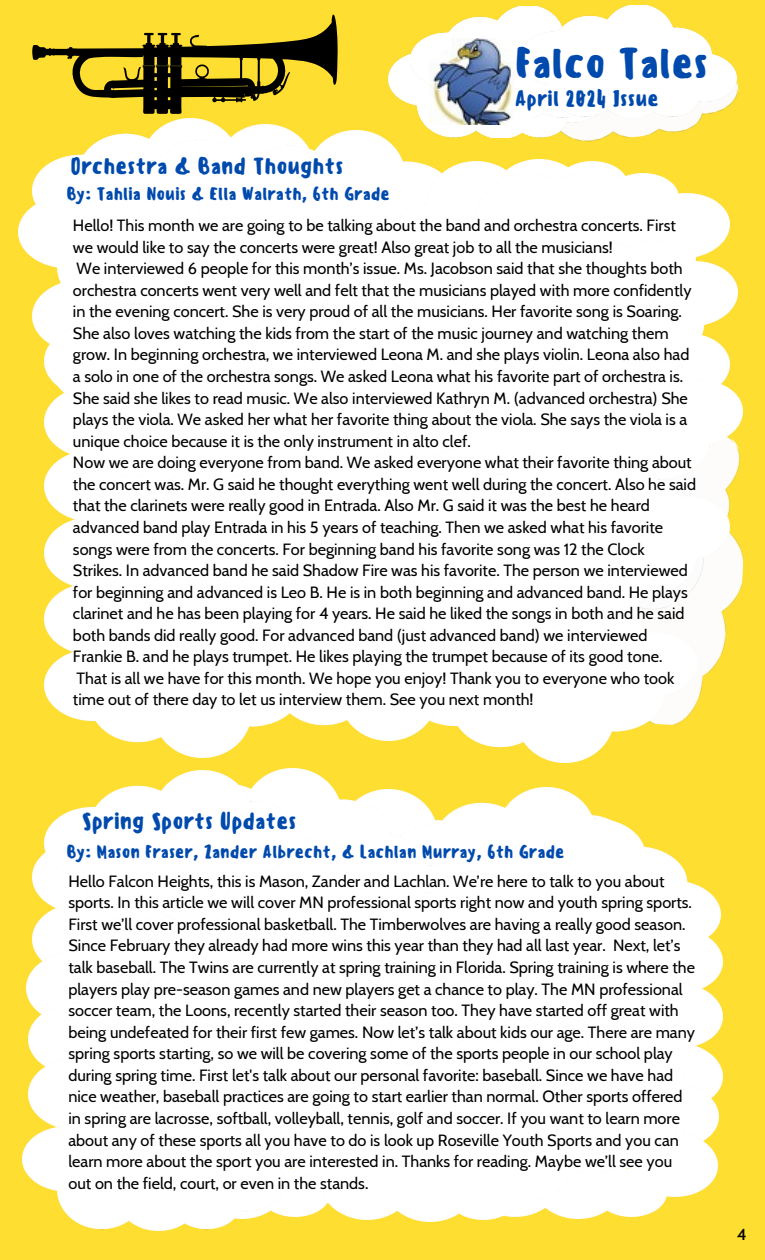
<style>
.page{position:relative;width:765px;height:1260px;background:#ffde32}
.page>*{position:absolute;margin:0;border:0;box-sizing:border-box;transform-origin:0 0}
.t1{font:500 41.62px "Sensei";color:#004aad}
.t2{font:500 22.5px "Sensei";color:#004aad}
.t3{font:500 21.12px "Sensei";color:#004aad}
.t4{font:500 17.5px "Sensei";color:#004aad}
.t5{font:16.25px/21.5px "Cabin";color:#000}
.t6{font:500 16.25px "Cabin";color:#000}
</style>
<div class="page">
<img style="left:679px;top:863px;width:42px;height:55px">
<img style="left:278px;top:769px;width:110px;height:66px">
<img style="left:27px;top:915px;width:196px;height:131px">
<img style="left:44px;top:770px;width:291px;height:152px">
<img style="left:535px;top:82px;width:204px;height:60px">
<img style="left:388px;top:54px;width:217px;height:83px">
<img style="left:410px;top:6px;width:217px;height:112px">
<img style="left:429px;top:39px;width:86px;height:85px">
<img style="left:520px;top:5px;width:217px;height:112px">
<img style="left:679px;top:918px;width:44px;height:152px">
<img style="left:388px;top:788px;width:291px;height:119px">
<div style="left:223px;top:835px;width:291px;height:117px;background:#fff"></div>
<img style="left:570px;top:1067px;width:148px;height:152px">
<div style="left:256px;top:927px;width:132px;height:142px;background:#fff"></div>
<img style="left:671px;top:907px;width:12px;height:152px">
<div style="left:381px;top:857px;width:290px;height:152px;background:#fff"></div>
<div style="left:92px;top:952px;width:291px;height:117px;background:#fff"></div>
<div style="left:29px;top:967px;width:290px;height:55px;background:#fff"></div>
<div style="left:85px;top:1009px;width:290px;height:58px;background:#fff"></div>
<div style="left:29px;top:1022px;width:290px;height:72px;background:#fff"></div>
<div style="left:91px;top:1067px;width:290px;height:27px;background:#fff"></div>
<img style="left:22px;top:1094px;width:257px;height:137px">
<div style="left:388px;top:963px;width:291px;height:60px;background:#fff"></div>
<div style="left:388px;top:1023px;width:291px;height:152px;background:#fff"></div>
<div style="left:279px;top:1069px;width:291px;height:152px;background:#fff"></div>
<img style="left:58px;top:118px;width:157px;height:41px">
<img style="left:107px;top:124px;width:291px;height:35px">
<img style="left:32px;top:311px;width:12px;height:29px">
<img style="left:18px;top:159px;width:234px;height:152px">
<div style="left:44px;top:289px;width:208px;height:118px;background:#fff"></div>
<img style="left:197px;top:131px;width:291px;height:151px">
<img style="left:388px;top:160px;width:234px;height:104px">
<img style="left:439px;top:172px;width:290px;height:92px">
<div style="left:252px;top:264px;width:195px;height:143px;background:#fff"></div>
<div style="left:447px;top:240px;width:290px;height:119px;background:#fff"></div>
<img style="left:697px;top:520px;width:47px;height:166px">
<div style="left:439px;top:311px;width:290px;height:48px;background:#fff"></div>
<div style="left:547px;top:511px;width:182px;height:115px;background:#fff"></div>
<div style="left:285px;top:359px;width:167px;height:89px;background:#fff"></div>
<div style="left:44px;top:407px;width:291px;height:67px;background:#fff"></div>
<div style="left:44px;top:474px;width:212px;height:66px;background:#fff"></div>
<div style="left:44px;top:540px;width:212px;height:66px;background:#fff"></div>
<img style="left:44px;top:606px;width:197px;height:152px">
<div style="left:256px;top:448px;width:291px;height:141px;background:#fff"></div>
<div style="left:452px;top:359px;width:291px;height:152px;background:#fff"></div>
<img style="left:475px;top:611px;width:222px;height:151px">
<div style="left:285px;top:546px;width:291px;height:152px;background:#fff"></div>
<img style="left:230px;top:589px;width:291px;height:152px">
<svg style="left:32px;top:15px;width:306px;height:99px"></svg>
<p class="t2" style="left:71px;top:152px;width:274px">Orchestra &amp; Band Thoughts</p>
<p class="t4" style="left:66px;top:183px;width:325px">By: Tahlia Nouis &amp; Ella Walrath, 6th Grade</p>
<p class="t1" style="left:515px;top:39px;width:195px">Falco Tales</p>
<p class="t3" style="left:515px;top:86px;width:145px">April 2024 Issue</p>
<p class="t5" style="left:73px;top:215px;width:604px">Hello! This month we are going to be talking about the band and orchestra concerts. First we would like to say the concerts were great! Also great job to all the musicians!</p>
<p class="t5" style="left:73px;top:258px;width:620px">We interviewed 6 people for this month’s issue. Ms. Jacobson said that she thoughts both orchestra concerts went very well and felt that the musicians played with more confidently in the evening concert. She is very proud of all the musicians. Her favorite song is Soaring.<br>She also loves watching the kids from the start of the music journey and watching them grow. In beginning orchestra, we interviewed Leona M. and she plays violin. Leona also had a solo in one of the orchestra songs. We asked Leona what his favorite part of orchestra is.<br>She said she likes to read music. We also interviewed Kathryn M. (advanced orchestra) She plays the viola. We asked her what her favorite thing about the viola. She says the viola is a unique choice because it is the only instrument in alto clef.</p>
<p class="t5" style="left:73px;top:452px;width:625px">Now we are doing everyone from band. We asked everyone what their favorite thing about the concert was. Mr. G said he thought everything went well during the concert. Also he said that the clarinets were really good in Entrada. Also Mr. G said it was the best he heard advanced band play Entrada in his 5 years of teaching. Then we asked what his favorite songs were from the concerts. For beginning band his favorite song was 12 the Clock Strikes. In advanced band he said Shadow Fire was his favorite. The person we interviewed for beginning and advanced is Leo B. He is in both beginning and advanced band. He plays clarinet and he has been playing for 4 years. He said he liked the songs in both and he said both bands did really good. For advanced band (just advanced band) we interviewed Frankie B. and he plays trumpet. He likes playing the trumpet because of its good tone.</p>
<p class="t5" style="left:73px;top:667px;width:603px">That is all we have for this month. We hope you enjoy! Thank you to everyone who took time out of there day to let us interview them. See you next month!</p>
<p class="t2" style="left:82px;top:807px;width:216px">Spring Sports Updates</p>
<p class="t4" style="left:66px;top:841px;width:500px">By: Mason Fraser, Zander Albrecht, &amp; Lachlan Murray, 6th Grade</p>
<p class="t5" style="left:68px;top:870px;width:628px">Hello Falcon Heights, this is Mason, Zander and Lachlan. We’re here to talk to you about sports. In this article we will cover MN professional sports right now and youth spring sports.<br>First we’ll cover professional basketball. The Timberwolves are having a really good season.<br>Since February they already had more wins this year than they had all last year. Next, let’s talk baseball. The Twins are currently at spring training in Florida. Spring training is where the players play pre-season games and new players get a chance to play. The MN professional soccer team, the Loons, recently started their season too. They have started off great with being undefeated for their first few games. Now let’s talk about kids our age. There are many spring sports starting, so we will be covering some of the sports people in our school play during spring time. First let's talk about our personal favorite: baseball. Since we have had nice weather, baseball practices are going to start earlier than normal. Other sports offered in spring are lacrosse, softball, volleyball, tennis, golf and soccer. If you want to learn more about any of these sports all you have to do is look up Roseville Youth Sports and you can learn more about the sport you are interested in. Thanks for reading. Maybe we’ll see you out on the field, court, or even in the stands.</p>
<p class="t6" style="left:737px;top:1224px;width:11px">4</p>
</div>
